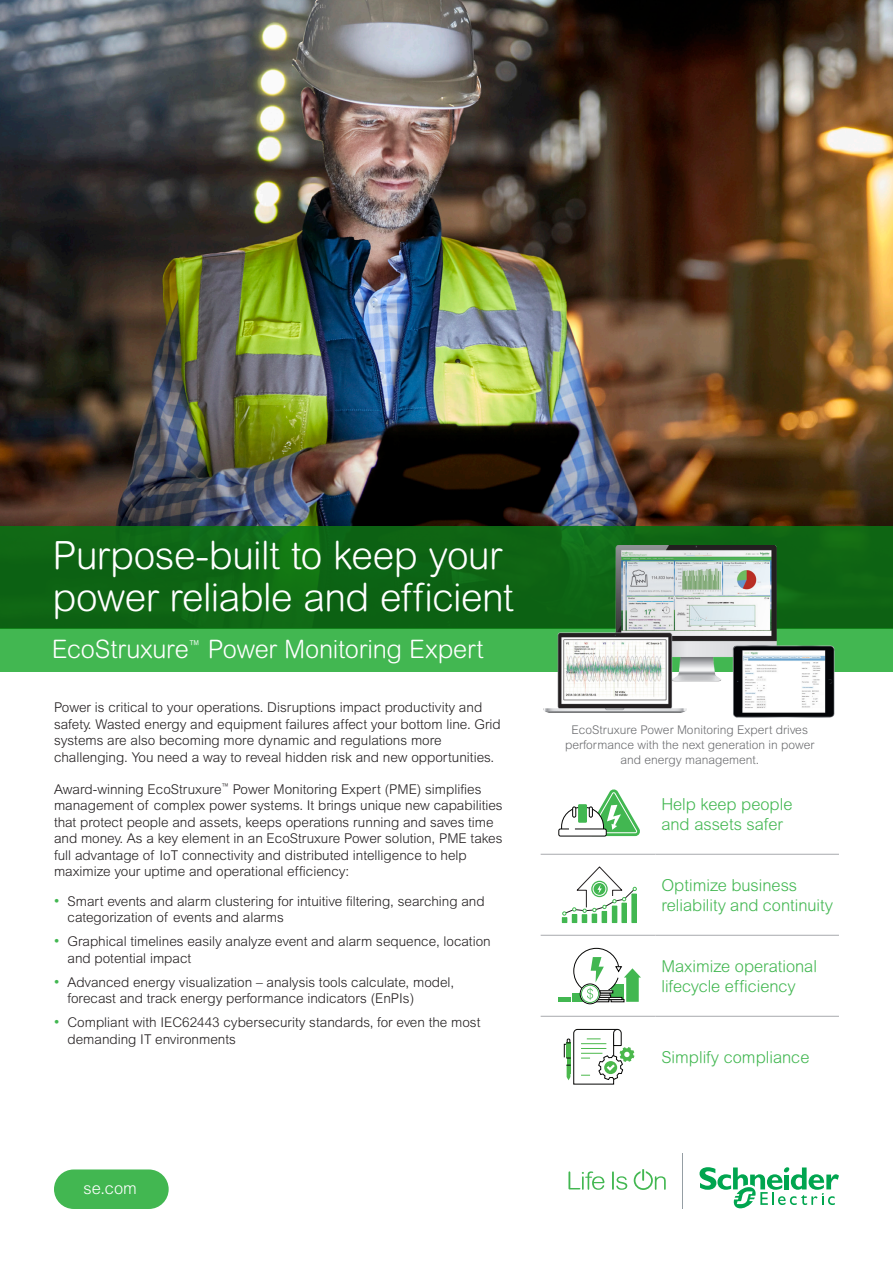
<style>
.page{position:relative;width:893px;height:1263px;background:#fff}
.page>*{position:absolute;margin:0;border:0;box-sizing:border-box;transform-origin:0 0}
.Cover_Headline{font:300 39px/42px "Arial Rounded MT Pro";letter-spacing:-.015em;color:#fff}
.Cover_Headline-2{font:300 25.5px "Arial Rounded MT Pro";letter-spacing:-.01em;color:#fff}
.Green_call_out_text{font:300 16.5px/19.5px "Arial Rounded MT Pro";color:#42b751}
.Cover_Capsule{font:300 16.5px "Arial MT Pro";color:#fff}
.Green_call_out_text-2{font:300 13.5px/16.5px "Arial MT Pro";color:#231f20}
.Body_Copy_9_5{font:300 12px/15px "Arial MT Pro";color:#6c6d70;text-align:center}
.s1{font-weight:400;font-size:15px;color:#42b751}
</style>
<div class="page">
<img style="left:0;top:0;width:893px;height:316px">
<img style="left:0;top:316px;width:893px;height:210px">
<svg style="left:568px;top:1171px;width:36px;height:19px"></svg>
<svg style="left:612px;top:1171px;width:15px;height:19px"></svg>
<svg style="left:634px;top:1169px;width:32px;height:21px"></svg>
<svg style="left:699px;top:1167px;width:140px;height:42px"></svg>
<hr style="left:682px;top:1153px;width:1px;height:56px;background:#959ea4">
<div style="left:54px;top:1169px;width:115px;height:40px;background:#42b751;border-radius:20px"></div>
<div style="left:0;top:628px;width:893px;height:44px;background:#42b751"></div>
<svg style="left:0;top:526px;width:893px;height:102px;background:#0e6614"></svg>
<hr style="left:541px;top:854px;width:114px;height:1px;background:#a8a9ad">
<hr style="left:655px;top:854px;width:184px;height:1px;background:#a8a9ad">
<hr style="left:541px;top:935px;width:114px;height:1px;background:#a8a9ad">
<hr style="left:655px;top:935px;width:184px;height:1px;background:#a8a9ad">
<hr style="left:541px;top:1016px;width:114px;height:1px;background:#a8a9ad">
<hr style="left:655px;top:1016px;width:184px;height:1px;background:#a8a9ad">
<svg style="left:561px;top:789px;width:79px;height:47px"></svg>
<div style="left:589px;top:806px;width:4px;height:11px;border:1px solid #050504;border-radius:2px"></div>
<div style="left:558px;top:829px;width:49px;height:7px;background:#fff;border:1px solid #050504;border-radius:2px"></div>
<svg style="left:562px;top:866px;width:75px;height:57px"></svg>
<div style="left:572px;top:993px;width:13px;height:9px;background:#42b751"></div>
<div style="left:558px;top:997px;width:12px;height:5px;background:#42b751"></div>
<div style="left:580px;top:984px;width:20px;height:20px;border:1px solid #050504;border-radius:50%"></div>
<div style="left:581px;top:985px;width:18px;height:18px;border:1px solid #42b751;border-radius:50%"></div>
<svg style="left:573px;top:948px;width:68px;height:54px"></svg>
<svg style="left:564px;top:1029px;width:70px;height:56px"></svg>
<img style="left:543px;top:545px;width:293px;height:173px">
<p class="Cover_Headline" style="left:53px;top:536px;width:463px">Purpose-built to keep your power reliable and efficient</p>
<p class="Cover_Headline-2" style="left:52px;top:634px;width:433px">EcoStruxure<sup>™</sup> Power Monitoring Expert</p>
<p class="Green_call_out_text-2" style="left:54px;top:699px;width:448px">Power is critical to your operations. Disruptions impact productivity and safety. Wasted energy and equipment failures affect your bottom line. Grid systems are also becoming more dynamic and regulations more challenging. You need a way to reveal hidden risk and new opportunities.</p>
<p class="Green_call_out_text-2" style="left:54px;top:781px;width:450px">Award-winning EcoStruxure<sup>™</sup> Power Monitoring Expert (PME) simplifies management of complex power systems. It brings unique new capabilities that protect people and assets, keeps operations running and saves time and money. As a key element in an EcoStruxure Power solution, PME takes full advantage of IoT connectivity and distributed intelligence to help maximize your uptime and operational efficiency:</p>
<p class="Green_call_out_text-2" style="left:68px;top:893px;width:419px;text-indent:-14px"><span class="s1">•</span> Smart events and alarm clustering for intuitive filtering, searching and categorization of events and alarms</p>
<p class="Green_call_out_text-2" style="left:68px;top:933px;width:425px;text-indent:-14px"><span class="s1">•</span> Graphical timelines easily analyze event and alarm sequence, location and potential impact</p>
<p class="Green_call_out_text-2" style="left:68px;top:974px;width:388px;text-indent:-14px"><span class="s1">•</span> Advanced energy visualization – analysis tools calculate, model, forecast and track energy performance indicators (EnPIs)</p>
<p class="Green_call_out_text-2" style="left:68px;top:1014px;width:414px;text-indent:-14px"><span class="s1">•</span> Compliant with IEC62443 cybersecurity standards, for even the most demanding IT environments</p>
<p class="Cover_Capsule" style="left:83px;top:1178px;width:55px">se.com</p>
<p class="Body_Copy_9_5" style="left:565px;top:722px;width:251px">EcoStruxure Power Monitoring Expert drives performance with the next generation in power and energy management.</p>
<p class="Green_call_out_text" style="left:661px;top:795px;width:133px">Help keep people and assets safer</p>
<p class="Green_call_out_text" style="left:661px;top:876px;width:173px">Optimize business reliability and continuity</p>
<p class="Green_call_out_text" style="left:661px;top:957px;width:157px">Maximize operational lifecycle efficiency</p>
<p class="Green_call_out_text" style="left:661px;top:1048px;width:150px">Simplify compliance</p>
</div>
